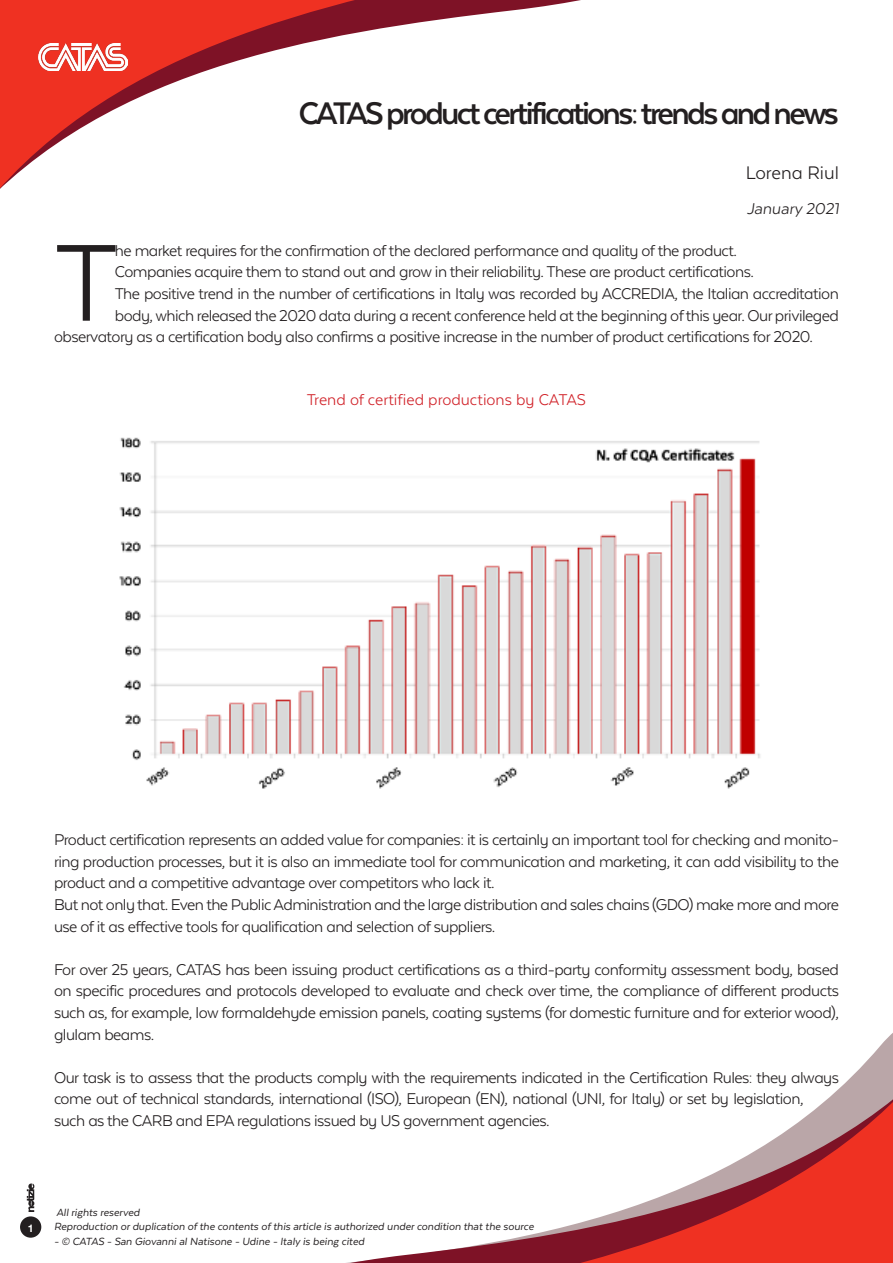
<style>
.page{position:relative;width:893px;height:1263px;background:#fff}
.page>*{position:absolute;margin:0;border:0;box-sizing:border-box;transform-origin:0 0}
.t1{font:126px "Texta Alt";color:#231f20}
.t2{font:700 36px "Texta Alt";letter-spacing:-.075em;color:#231f20}
.t3{font:21px "Texta Alt";color:#231f20}
.t4{font:18px/21.6px "Texta Alt";letter-spacing:-.03em;color:#231f20;text-align:justify}
.t5{font:18px "Texta Alt";color:#d1232a}
.t6{font:italic 18px "Texta Alt";color:#231f20}
.t7{font:italic 12px "Texta Alt";color:#231f20}
.t8{font:700 10.5px "Helvetica Neue";color:#fff}
</style>
<div class="page">
<svg style="left:0;top:0;width:581px;height:189px"></svg>
<svg style="left:20px;top:1033px;width:873px;height:230px"></svg>
<img style="left:38px;top:43px;width:89px;height:27px">
<div style="left:20px;top:1216px;width:21px;height:22px;background:#231f20;border-radius:50%"></div>
<svg style="left:27px;top:1183px;width:7px;height:29px"></svg>
<img style="left:119px;top:437px;width:641px;height:352px">
<p class="t2" style="left:299px;top:95px;width:542px">CATAS product certifications: trends and news</p>
<p class="t3" style="left:746px;top:162px;width:95px">Lorena Riul</p>
<p class="t6" style="left:747px;top:200px;width:94px">January 2021</p>
<p class="t1" style="left:54px;top:218px;width:66px">T</p>
<p class="t4" style="left:115px;top:239px;width:624px">he market requires for the confirmation of the declared performance and quality of the product.</p>
<p class="t4" style="left:115px;top:261px;width:641px">Companies acquire them to stand out and grow in their reliability. These are product certifications.</p>
<p class="t4" style="left:115px;top:283px;width:725px">The positive trend in the number of certifications in Italy was recorded by ACCREDIA, the Italian accreditation</p>
<p class="t4" style="left:115px;top:304px;width:725px">body, which released the 2020 data during a recent conference held at the beginning of this year. Our privileged</p>
<p class="t4" style="left:54px;top:326px;width:761px">observatory as a certification body also confirms a positive increase in the number of product certifications for 2020.</p>
<p class="t5" style="left:307px;top:391px;width:281px">Trend of certified productions by CATAS</p>
<p class="t4" style="left:54px;top:829px;width:786px">Product certification represents an added value for companies: it is certainly an important tool for checking and monito&shy;ring production processes, but it is also an immediate tool for communication and marketing, it can add visibility to the product and a competitive advantage over competitors who lack it.</p>
<p class="t4" style="left:54px;top:894px;width:786px">But not only that. Even the Public Administration and the large distribution and sales chains (GDO) make more and more use of it as effective tools for qualification and selection of suppliers.</p>
<p class="t4" style="left:54px;top:958px;width:786px">For over 25 years, CATAS has been issuing product certifications as a third-party conformity assessment body, based on specific procedures and protocols developed to evaluate and check over time, the compliance of different products such as, for example, low formaldehyde emission panels, coating systems (for domestic furniture and for exterior wood), glulam beams.</p>
<p class="t4" style="left:54px;top:1066px;width:786px;text-align:left">Our task is to assess that the products comply with the requirements indicated in the Certification Rules: they always come out of technical standards, international (ISO), European (EN), national (UNI, for Italy) or set by legislation, such as the CARB and EPA regulations issued by US government agencies.</p>
<p class="t8" style="left:28px;top:1220px;width:7px">1</p>
<p class="t7" style="left:56px;top:1206px;width:85px">All rights reserved</p>
<p class="t7" style="left:54px;top:1220px;width:481px">Reproduction or duplication of the contents of this article is authorized under condition that the source</p>
<p class="t7" style="left:54px;top:1235px;width:312px">- © CATAS - San Giovanni al Natisone - Udine - Italy is being cited</p>
</div>
